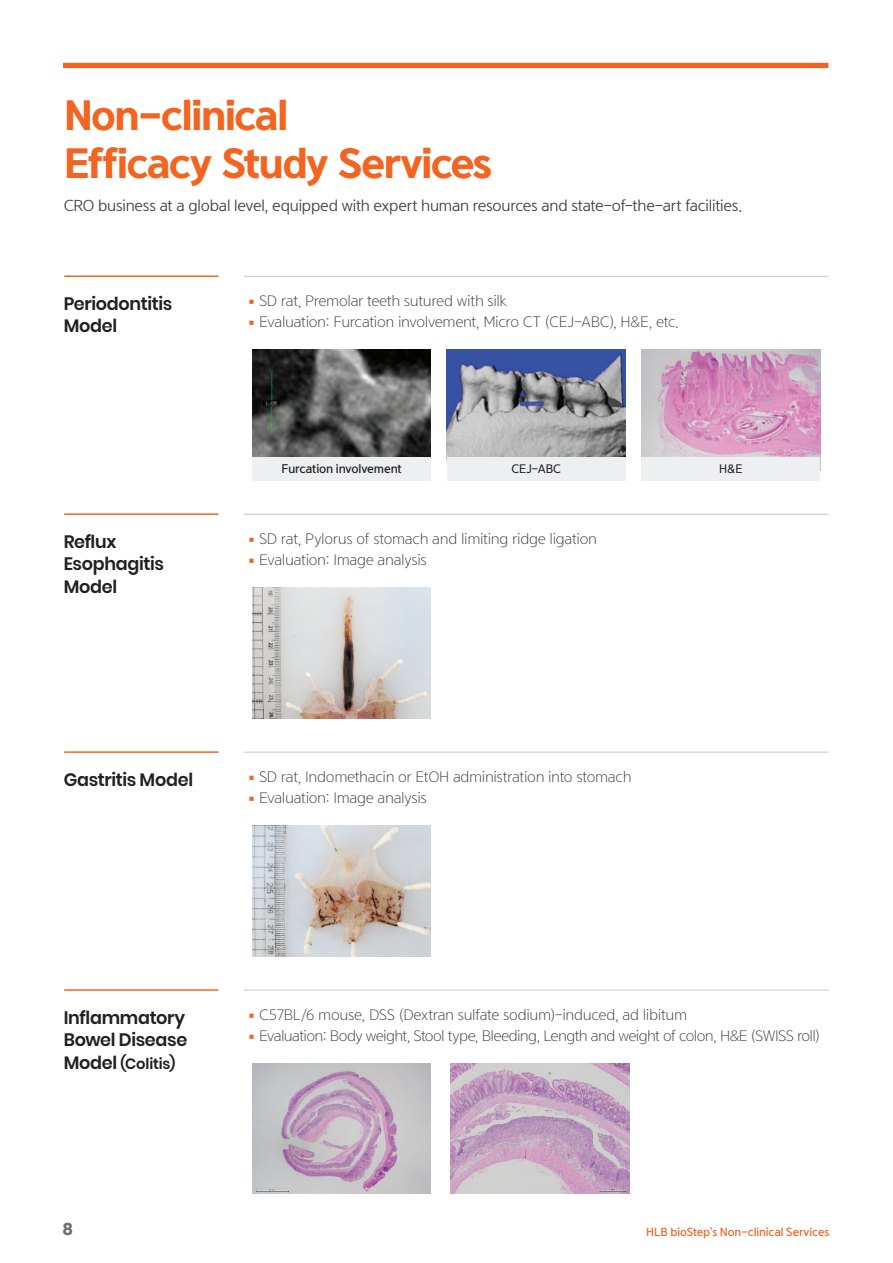
<style>
.page{position:relative;width:893px;height:1263px;background:#fff}
.page>*{position:absolute;margin:0;border:0;box-sizing:border-box;transform-origin:0 0}
.t1{font:37.5px/48px "Yoon Gothic Pro 795";letter-spacing:-.04em;color:#f36421}
.t2{font:600 18px/22.5px "Poppins";letter-spacing:-.015em;color:#231f20}
.t3{font:700 16.5px "Poppins";color:#6c6d70}
.t4{font:15px "Yoon Gothic Pro 720";letter-spacing:-.025em;color:#3e3e3f}
.t5{font:15px "Yoon Gothic Pro 740";letter-spacing:-.015em;color:#3e3e3f}
.t6{font:600 15px "Poppins";letter-spacing:-.01em;color:#231f20}
.t7{font:11.1px "Yoon Gothic Pro 770";letter-spacing:-.01em;color:#231f20}
.t8{font:11.1px "Yoon Gothic Pro 760";letter-spacing:-.01em;color:#231f20}
.t9{font:10.5px "Yoon Gothic Pro 775";letter-spacing:-.01em;color:#f36421}
.s1{font-family:"Pretendard";color:#f36421}
.s2{font-size:18px}
</style>
<div class="page">
<hr style="left:244px;top:276px;width:585px;height:1px;background:#c4c6c7">
<img style="left:252px;top:349px;width:179px;height:108px">
<div style="left:252px;top:457px;width:179px;height:23px;background:#edeff0"></div>
<img style="left:447px;top:349px;width:179px;height:108px">
<div style="left:447px;top:457px;width:179px;height:23px;background:#edeff0"></div>
<img style="left:642px;top:349px;width:178px;height:108px">
<div style="left:642px;top:457px;width:178px;height:23px;background:#edeff0"></div>
<hr style="left:244px;top:514px;width:585px;height:1px;background:#c4c6c7">
<img style="left:252px;top:587px;width:179px;height:131px">
<img style="left:252px;top:825px;width:179px;height:131px">
<hr style="left:244px;top:752px;width:585px;height:1px;background:#c4c6c7">
<hr style="left:244px;top:990px;width:585px;height:1px;background:#c4c6c7">
<img style="left:252px;top:1063px;width:179px;height:131px">
<img style="left:451px;top:1063px;width:178px;height:131px">
<div style="left:63px;top:63px;width:765px;height:5px;background:#f36421"></div>
<hr style="left:64px;top:275px;width:154px;height:2px;background:#f36421">
<hr style="left:64px;top:513px;width:154px;height:2px;background:#f36421">
<hr style="left:64px;top:751px;width:154px;height:2px;background:#f36421">
<hr style="left:64px;top:989px;width:154px;height:2px;background:#f36421">
<h1 class="t1" style="left:64px;top:91px;width:430px">Non-clinical<br>Efficacy Study Services</h1>
<p class="t5" style="left:64px;top:196px;width:680px">CRO business at a global level, equipped with expert human resources and state-of-the-art facilities.</p>
<p class="t2" style="left:64px;top:292px;width:110px">Periodontitis<br>Model</p>
<p class="t2" style="left:64px;top:530px;width:102px">Reflux<br>Esophagitis<br>Model</p>
<p class="t4" style="left:248px;top:292px;width:261px"><span class="s1">▪</span> SD rat, Premolar teeth sutured with silk</p>
<p class="t4" style="left:248px;top:313px;width:433px"><span class="s1">▪</span> Evaluation: Furcation involvement, Micro CT (CEJ-ABC), H&amp;E, etc.</p>
<p class="t7" style="left:282px;top:460px;width:122px">Furcation involvement</p>
<p class="t8" style="left:511px;top:461px;width:51px">CEJ-ABC</p>
<p class="t8" style="left:719px;top:461px;width:25px">H&amp;E</p>
<p class="t4" style="left:248px;top:530px;width:351px"><span class="s1">▪</span> SD rat, Pylorus of stomach and limiting ridge ligation</p>
<p class="t4" style="left:248px;top:551px;width:180px"><span class="s1">▪</span> Evaluation: Image analysis</p>
<p class="t2" style="left:64px;top:768px;width:131px">Gastritis Model</p>
<p class="t4" style="left:248px;top:767px;width:385px"><span class="s1">▪</span> SD rat, Indomethacin or EtOH administration into stomach</p>
<p class="t4" style="left:248px;top:788px;width:180px"><span class="s1">▪</span> Evaluation: Image analysis</p>
<p class="t2" style="left:64px;top:1006px;width:125px">Inflammatory<br>Bowel Disease</p>
<p class="t6" style="left:64px;top:1055px;width:113px"><span class="s2">Model</span> (Colitis)</p>
<p class="t4" style="left:248px;top:1005px;width:441px"><span class="s1">▪</span> C57BL/6 mouse, DSS (Dextran sulfate sodium)-induced, ad libitum</p>
<p class="t4" style="left:248px;top:1026px;width:574px"><span class="s1">▪</span> Evaluation: Body weight, Stool type, Bleeding, Length and weight of colon, H&amp;E (SWISS roll)</p>
<p class="t3" style="left:62px;top:1219px;width:12px">8</p>
<p class="t9" style="left:646px;top:1225px;width:185px">HLB bioStep’s Non-clinical Services</p>
</div>
